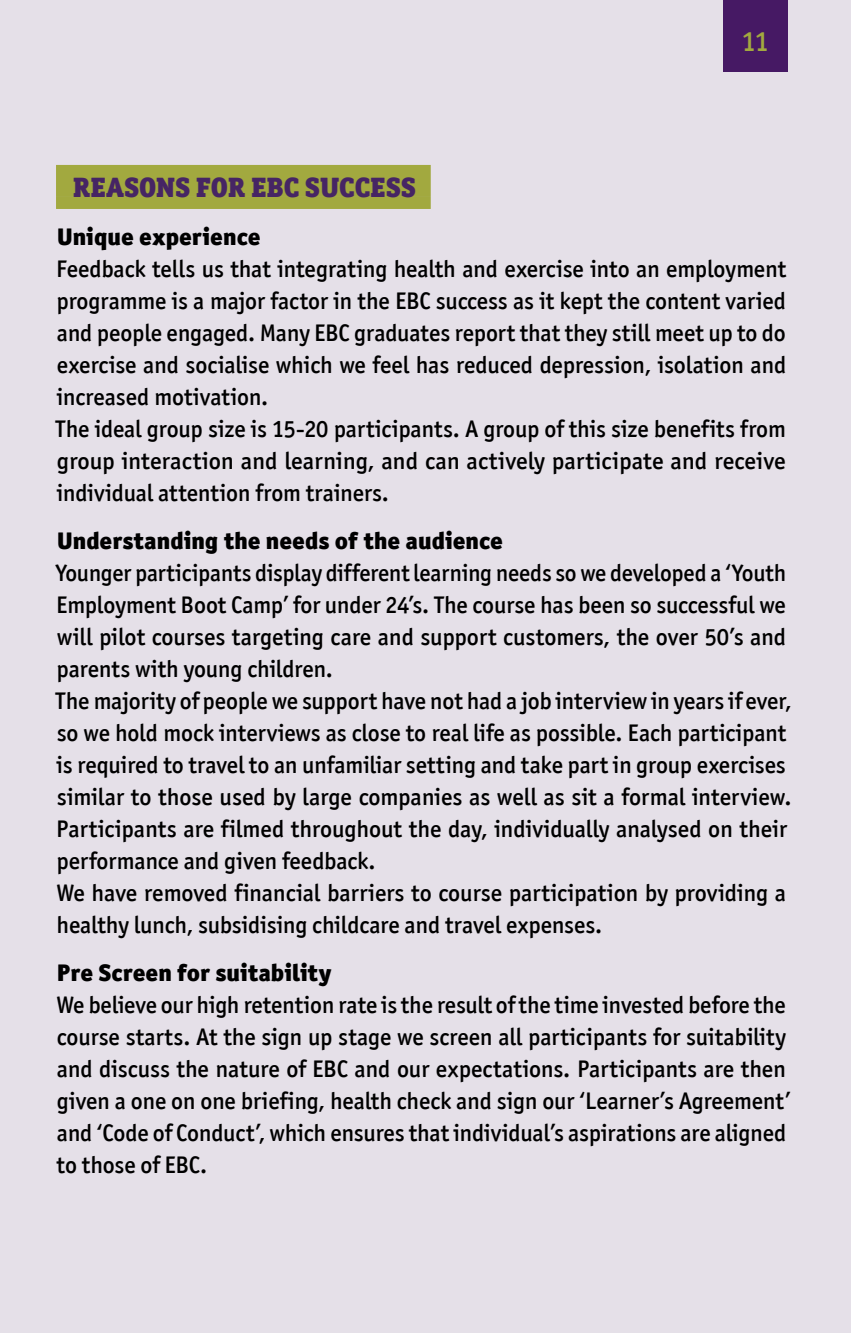
<style>
.page{position:relative;width:851px;height:1333px;background:#fff}
.page>*{position:absolute;margin:0;border:0;box-sizing:border-box;transform-origin:0 0}
.t1{font:900 28px "ITC Officina Serif";letter-spacing:.01em;color:#462564}
.t2{font:500 28px "ITC Officina Sans";color:#a2a93f}
.t3{font:500 24px/32px "ITC Officina Sans";color:#000}
.t4{font:900 24px "ITC Officina Sans";color:#000}
</style>
<div class="page">
<div style="left:0;top:0;width:850px;height:1332px;background:#e5e0e8"></div>
<div style="left:723px;top:0;width:64px;height:71px;background:#461964"></div>
<div style="left:56px;top:165px;width:374px;height:32px;background:#a2a93f"></div>
<div style="left:56px;top:197px;width:374px;height:12px;background:#a2a93f"></div>
<p class="t2" style="left:741px;top:25px;width:28px">11</p>
<p class="t1" style="left:73px;top:169px;width:56px">REASONS</p>
<p class="t1" style="left:196px;top:169px;width:198px">FOR EBC SUCCESS</p>
<p class="t4" style="left:57px;top:221px;width:205px">Unique experience</p>
<p class="t3" style="left:56px;top:253px;width:732px">Feedback tells us that integrating health and exercise into an employment programme is a major factor in the EBC success as it kept the content varied and people engaged. Many EBC graduates report that they still meet up to do exercise and socialise which we feel has reduced depression, isolation and increased motivation.<br>The ideal group size is 15-20 participants. A group of this size benefits from group interaction and learning, and can actively participate and receive individual attention from trainers.</p>
<p class="t4" style="left:57px;top:525px;width:447px">Understanding the needs of the audience</p>
<p class="t3" style="left:56px;top:557px;width:737px">Younger participants display different learning needs so we developed a ‘Youth Employment Boot Camp’ for under 24’s. The course has been so successful we will pilot courses targeting care and support customers, the over 50’s and parents with young children.<br>The majority of people we support have not had a job interview in years if ever, so we hold mock interviews as close to real life as possible. Each participant is required to travel to an unfamiliar setting and take part in group exercises similar to those used by large companies as well as sit a formal interview.<br>Participants are filmed throughout the day, individually analysed on their performance and given feedback.<br>We have removed financial barriers to course participation by providing a healthy lunch, subsidising childcare and travel expenses.</p>
<p class="t4" style="left:57px;top:957px;width:276px">Pre Screen for suitability</p>
<p class="t3" style="left:56px;top:989px;width:735px">We believe our high retention rate is the result of the time invested before the course starts. At the sign up stage we screen all participants for suitability and discuss the nature of EBC and our expectations. Participants are then given a one on one briefing, health check and sign our ‘Learner’s Agreement’ and ‘Code of Conduct’, which ensures that individual’s aspirations are aligned to those of EBC.</p>
</div>
